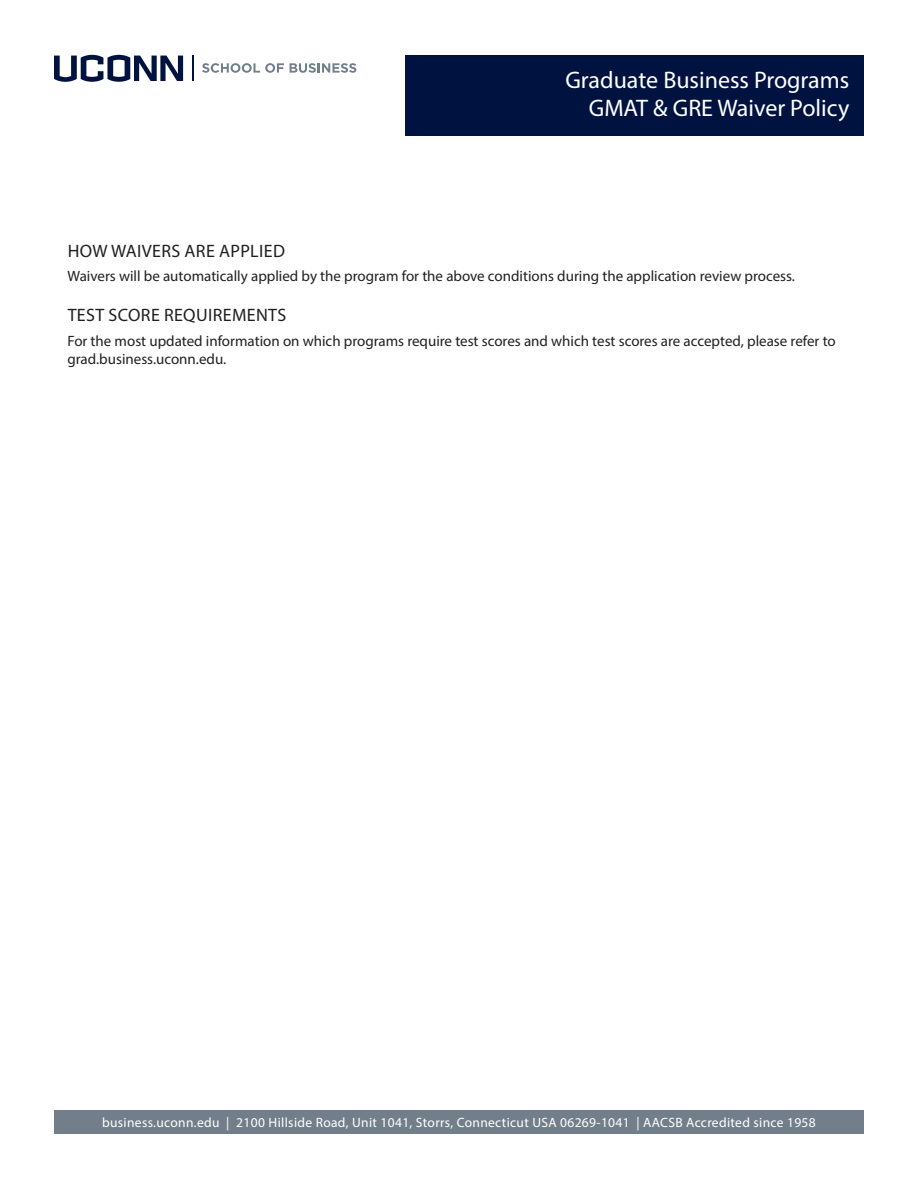
<style>
.page{position:relative;width:918px;height:1188px;background:#fff}
.page>*{position:absolute;margin:0;border:0;box-sizing:border-box;transform-origin:0 0}
.t1{font:24px "Myriad Pro";color:#fff}
.Paragraph_Style_1{font:18px "Myriad Pro";letter-spacing:.02em;color:#231f20}
.t2{font:15px/18px "Myriad Pro";color:#231f20}
.t3{font:13.5px "Myriad Pro";letter-spacing:.025em;color:#fff}
</style>
<div class="page">
<svg style="left:202px;top:63px;width:82px;height:10px"></svg>
<svg style="left:290px;top:63px;width:66px;height:10px"></svg>
<svg style="left:54px;top:55px;width:129px;height:27px"></svg>
<hr style="left:192px;top:56px;width:2px;height:25px;background:#001340">
<div style="left:405px;top:55px;width:459px;height:81px;background:#001340"></div>
<div style="left:54px;top:1110px;width:810px;height:24px;background:#727f8a"></div>
<p class="t1" style="left:565px;top:65px;width:285px">Graduate Business Programs</p>
<p class="t1" style="left:589px;top:94px;width:262px">GMAT &amp; GRE Waiver Policy</p>
<p class="Paragraph_Style_1" style="left:68px;top:239px;width:219px">HOW WAIVERS ARE APPLIED</p>
<p class="t2" style="left:68px;top:267px;width:729px">Waivers will be automatically applied by the program for the above conditions during the application review process.</p>
<p class="Paragraph_Style_1" style="left:68px;top:304px;width:220px">TEST SCORE REQUIREMENTS</p>
<p class="t2" style="left:68px;top:331px;width:770px">For the most updated information on which programs require test scores and which test scores are accepted, please refer to grad.business.uconn.edu.</p>
<p class="t3" style="left:102px;top:1114px;width:715px">business.uconn.edu | 2100 Hillside Road, Unit 1041, Storrs, Connecticut USA 06269-1041 | AACSB Accredited since 1958</p>
</div>
